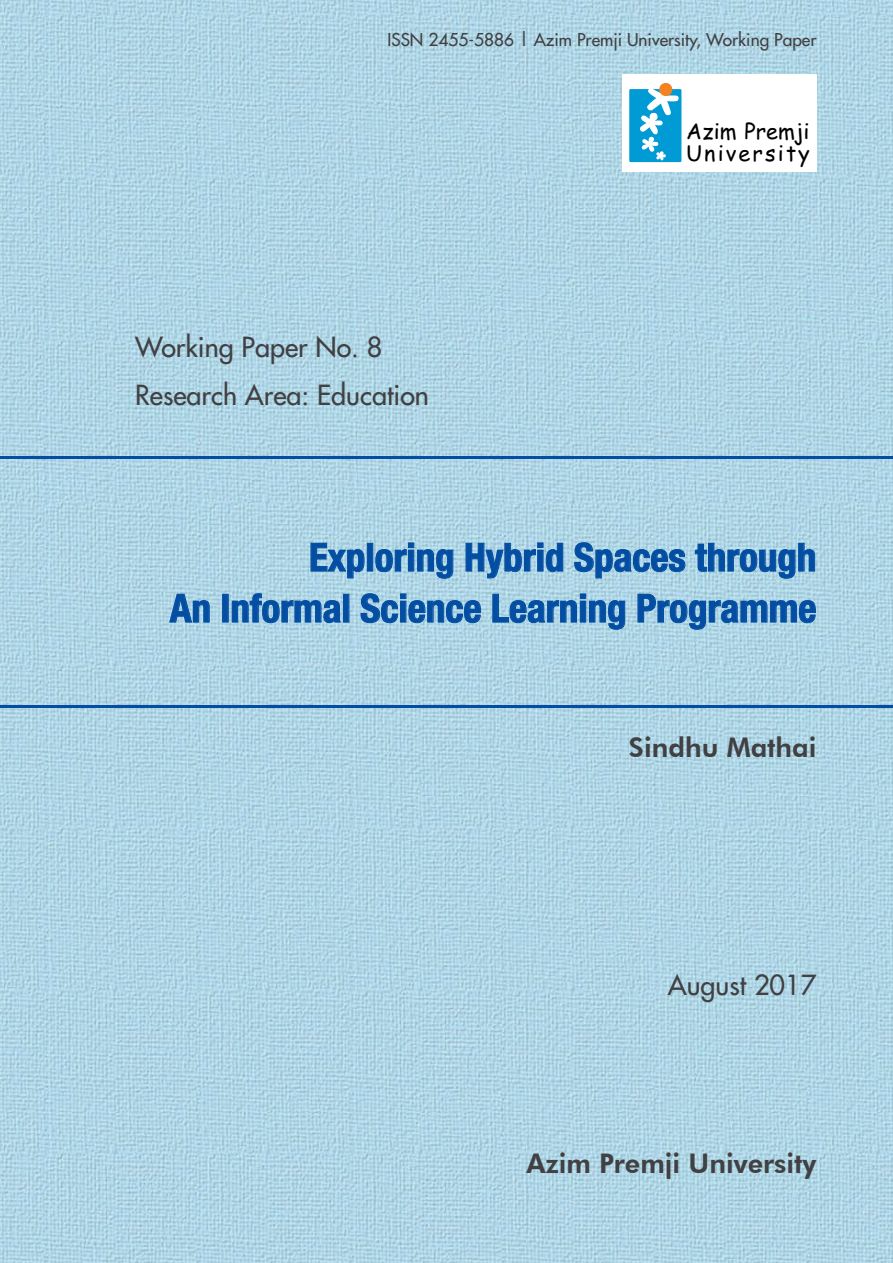
<style>
.page{position:relative;width:893px;height:1263px;background:#fff}
.page>*{position:absolute;margin:0;border:0;box-sizing:border-box;transform-origin:0 0}
.t1{font:700 condensed 39px/51px "Helvetica Neue LT Pro";color:#034ea2;text-align:right}
.t2{font:27px/48px "Futura LT";color:#414042}
.t3{font:800 27px "Futura BT";color:#414042}
.t4{font:21.75px/22.8px "Comic Sans MS";letter-spacing:.095em;color:#000}
.t5{font:17.25px "Futura LT";color:#414042}
</style>
<div class="page">
<div style="left:0;top:0;width:893px;height:1263px;background:#a5c3d2;opacity:.29"></div>
<svg style="left:310px;top:542px;width:55px;height:37px;background:#91bed9"></svg>
<div style="left:367px;top:543px;width:6px;height:28px;border:1px solid #034ea2"></div>
<svg style="left:375px;top:542px;width:79px;height:37px;background:#92bed9"></svg>
<svg style="left:465px;top:542px;width:98px;height:37px;background:#91bdd9"></svg>
<svg style="left:574px;top:542px;width:112px;height:37px;background:#92bed9"></svg>
<svg style="left:695px;top:542px;width:120px;height:37px;background:#92bed9"></svg>
<svg style="left:169px;top:593px;width:41px;height:30px"></svg>
<svg style="left:231px;top:593px;width:110px;height:30px;background:#8ebbd8"></svg>
<svg style="left:360px;top:593px;width:121px;height:30px;background:#8cbad7"></svg>
<svg style="left:492px;top:593px;width:133px;height:37px;background:#92bfda"></svg>
<svg style="left:637px;top:593px;width:179px;height:37px;background:#94bfda"></svg>
<div style="left:622px;top:74px;width:194px;height:98px;background:#fff"></div>
<svg style="left:629px;top:88px;width:53px;height:74px"></svg>
<div style="left:659px;top:83px;width:13px;height:13px;background:#f58220;border-radius:50%"></div>
<hr style="left:0;top:457px;width:893px;height:2px;background:#034ea2">
<hr style="left:0;top:706px;width:893px;height:2px;background:#034ea2">
<p class="t5" style="left:387px;top:28px;width:430px">ISSN 2455-5886 | Azim Premji University, Working Paper</p>
<p class="t2" style="left:135px;top:323px;width:295px">Working Paper No. 8<br>Research Area: Education</p>
<p class="t4" style="left:686px;top:122px;width:125px">Azim Premji<br>University</p>
<p class="t1" style="left:170px;top:531px;width:648px">Exploring Hybrid Spaces through<br>An Informal Science Learning Programme</p>
<p class="t3" style="left:629px;top:731px;width:189px">Sindhu Mathai</p>
<p class="t2" style="left:668px;top:960px;width:150px">August 2017</p>
<p class="t3" style="left:526px;top:1147px;width:291px">Azim Premji University</p>
</div>
